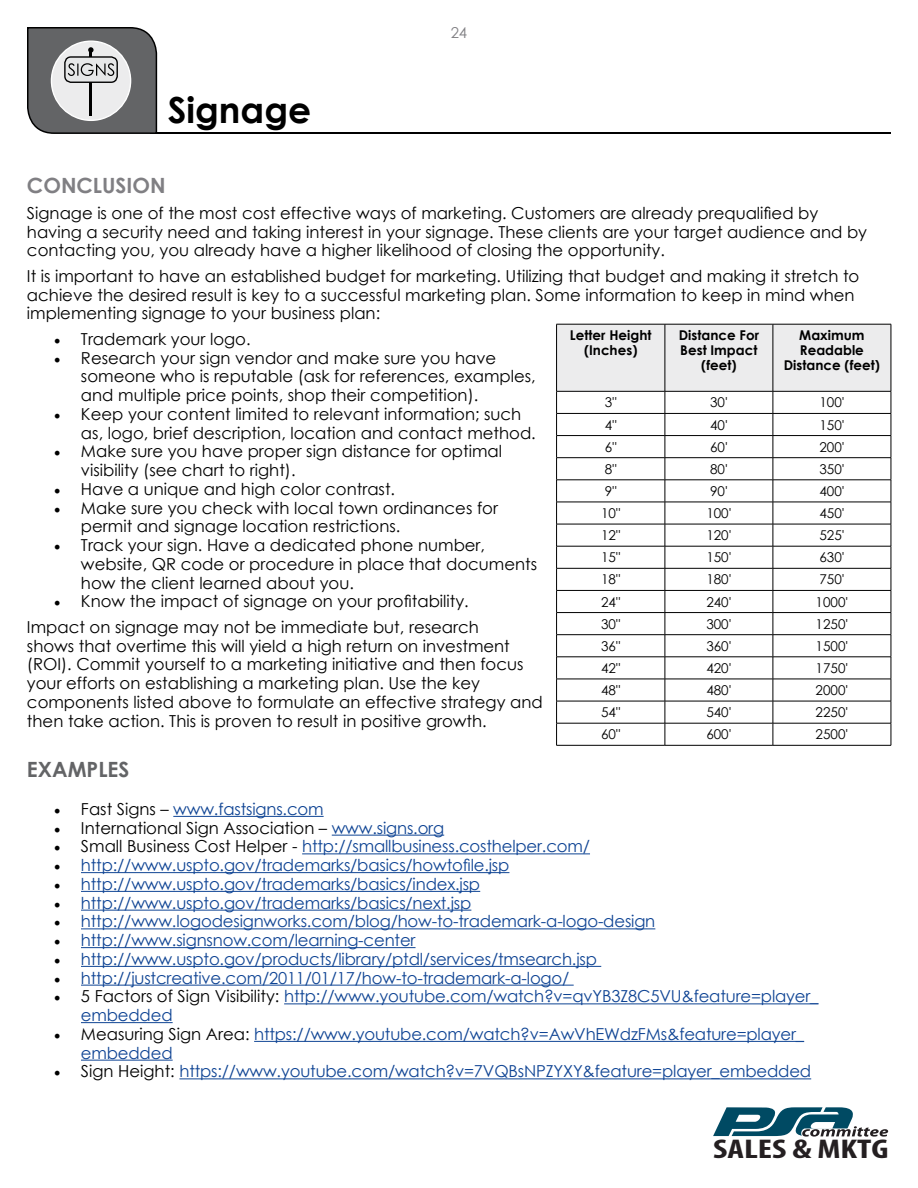
<style>
.page{position:relative;width:918px;height:1188px;background:#fff}
.page>*{position:absolute;margin:0;border:0;box-sizing:border-box;transform-origin:0 0}
.t1{font:700 36px "Century Gothic";color:#000}
.t2{font:700 condensed 27.15px "Myriad Pro";color:#241f21;scale:1.34 1}
.t3{font:700 21px "Century Gothic";color:#807f83}
.t4{font:700 21px "Century Gothic";color:#636466}
.t5{font:16.5px/18.8px "Century Gothic";color:#000}
.t6{font:16.5px/18.8px "Century Gothic";letter-spacing:-.01em;color:#0f4494}
.t7{font:15px "Century Gothic";color:#807f83}
.t8{font:13.5px "Century Gothic";color:#000}
.t9{font:700 13.5px/15px "Century Gothic";color:#000;text-align:center}
.s1{font-family:"Minion Pro";font-size:18px}
.s2{font-family:"Minion Pro";font-size:18px;color:#000}
.s3{color:#000}
.s4{color:#0f4494}
</style>
<div class="page">
<svg style="left:713px;top:1107px;width:175px;height:30px"></svg>
<hr style="left:150px;top:132px;width:741px;height:2px;background:#000">
<svg style="left:27px;top:27px;width:131px;height:107px;background:#8b8c8d"></svg>
<hr style="left:173px;top:816px;width:151px;height:1px;background:#0f4494">
<hr style="left:332px;top:835px;width:112px;height:1px;background:#0f4494">
<hr style="left:302px;top:854px;width:288px;height:1px;background:#0f4494">
<hr style="left:81px;top:872px;width:428px;height:1px;background:#0f4494">
<hr style="left:81px;top:891px;width:399px;height:1px;background:#0f4494">
<hr style="left:81px;top:910px;width:390px;height:1px;background:#0f4494">
<hr style="left:81px;top:929px;width:574px;height:1px;background:#0f4494">
<hr style="left:81px;top:947px;width:335px;height:1px;background:#0f4494">
<hr style="left:81px;top:966px;width:520px;height:1px;background:#0f4494">
<hr style="left:81px;top:985px;width:493px;height:1px;background:#0f4494">
<hr style="left:284px;top:1004px;width:535px;height:1px;background:#0f4494">
<hr style="left:81px;top:1022px;width:92px;height:1px;background:#0f4494">
<hr style="left:254px;top:1041px;width:550px;height:1px;background:#0f4494">
<hr style="left:81px;top:1060px;width:92px;height:1px;background:#0f4494">
<hr style="left:179px;top:1079px;width:632px;height:1px;background:#0f4494">
<svg style="left:556px;top:325px;width:336px;height:420px"></svg>
<hr style="left:556px;top:745px;width:109px;height:1px;background:#000">
<hr style="left:665px;top:745px;width:108px;height:1px;background:#000">
<hr style="left:773px;top:745px;width:118px;height:1px;background:#000">
<hr style="left:556px;top:324px;width:109px;height:1px;background:#000">
<hr style="left:556px;top:324px;width:1px;height:67px;background:#000">
<hr style="left:665px;top:324px;width:108px;height:1px;background:#000">
<hr style="left:665px;top:324px;width:1px;height:67px;background:#000">
<hr style="left:773px;top:324px;width:118px;height:1px;background:#000">
<hr style="left:773px;top:324px;width:1px;height:67px;background:#000">
<hr style="left:891px;top:324px;width:1px;height:67px;background:#000">
<hr style="left:556px;top:391px;width:109px;height:1px;background:#000">
<hr style="left:665px;top:391px;width:108px;height:1px;background:#000">
<hr style="left:773px;top:391px;width:118px;height:1px;background:#000">
<h1 class="t1" style="left:168px;top:83px;width:145px">Signage</h1>
<p class="t7" style="left:451px;top:22px;width:18px">24</p>
<p class="t3" style="left:27px;top:170px;width:140px">CONCLUSION</p>
<p class="t5" style="left:27px;top:203px;width:842px">Signage is one of the most cost effective ways of marketing. Customers are already prequalified by having a security need and taking interest in your signage. These clients are your target audience and by contacting you, you already have a higher likelihood of closing the opportunity.</p>
<p class="t5" style="left:27px;top:266px;width:834px">It is important to have an established budget for marketing. Utilizing that budget and making it stretch to achieve the desired result is key to a successful marketing plan. Some information to keep in mind when implementing signage to your business plan:</p>
<p class="t5" style="left:54px;top:329px;width:198px"><span class="s1">•</span> Trademark your logo.</p>
<p class="t5" style="left:81px;top:348px;width:456px;text-indent:-27px"><span class="s1">•</span> Research your sign vendor and make sure you have someone who is reputable (ask for references, examples, and multiple price points, shop their competition).</p>
<p class="t5" style="left:81px;top:404px;width:456px;text-indent:-27px"><span class="s1">•</span> Keep your content limited to relevant information; such as, logo, brief description, location and contact method.</p>
<p class="t5" style="left:81px;top:442px;width:423px;text-indent:-27px"><span class="s1">•</span> Make sure you have proper sign distance for optimal visibility (see chart to right).</p>
<p class="t5" style="left:54px;top:479px;width:343px"><span class="s1">•</span> Have a unique and high color contrast.</p>
<p class="t5" style="left:81px;top:498px;width:418px;text-indent:-27px"><span class="s1">•</span> Make sure you check with local town ordinances for permit and signage location restrictions.</p>
<p class="t5" style="left:81px;top:536px;width:458px;text-indent:-27px"><span class="s1">•</span> Track your sign. Have a dedicated phone number, website, QR code or procedure in place that documents how the client learned about you.</p>
<p class="t5" style="left:27px;top:588px;width:453px;line-height:25.5px;text-indent:27px"><span class="s1">•</span> Know the impact of signage on your profitability.<br>Impact on signage may not be immediate but, research</p>
<p class="t5" style="left:27px;top:636px;width:517px">shows that overtime this will yield a high return on investment (ROI). Commit yourself to a marketing initiative and then focus your efforts on establishing a marketing plan. Use the key components listed above to formulate an effective strategy and then take action. This is proven to result in positive growth.</p>
<p class="t4" style="left:27px;top:754px;width:104px">EXAMPLES</p>
<p class="t6" style="left:54px;top:799px;width:271px"><span class="s2">•</span> <span class="s3">Fast Signs –</span> www.fastsigns.com</p>
<p class="t5" style="left:54px;top:818px;width:392px"><span class="s1">•</span> International Sign Association – <span class="s4">www.signs.org</span></p>
<p class="t6" style="left:54px;top:837px;width:538px"><span class="s2">•</span> <span class="s3">Small Business Cost Helper -</span> http://smallbusiness.costhelper.com/</p>
<p class="t6" style="left:54px;top:855px;width:457px"><span class="s2">•</span> http://www.uspto.gov/trademarks/basics/howtofile.jsp</p>
<p class="t6" style="left:54px;top:874px;width:428px"><span class="s2">•</span> http://www.uspto.gov/trademarks/basics/index.jsp</p>
<p class="t6" style="left:54px;top:893px;width:419px"><span class="s2">•</span> http://www.uspto.gov/trademarks/basics/next.jsp</p>
<p class="t6" style="left:54px;top:912px;width:603px"><span class="s2">•</span> http://www.logodesignworks.com/blog/how-to-trademark-a-logo-design</p>
<p class="t6" style="left:54px;top:930px;width:363px"><span class="s2">•</span> http://www.signsnow.com/learning-center</p>
<p class="t6" style="left:54px;top:949px;width:545px"><span class="s2">•</span> http://www.uspto.gov/products/library/ptdl/services/tmsearch.jsp</p>
<p class="t6" style="left:54px;top:968px;width:517px"><span class="s2">•</span> http://justcreative.com/2011/01/17/how-to-trademark-a-logo/</p>
<p class="t6" style="left:81px;top:987px;width:739px;text-indent:-27px"><span class="s2">•</span> <span class="s3">5 Factors of Sign Visibility:</span> http://www.youtube.com/watch?v=qvYB3Z8C5VU&amp;feature=player_ embedded</p>
<p class="t6" style="left:81px;top:1024px;width:725px;text-indent:-27px"><span class="s2">•</span> <span class="s3">Measuring Sign Area:</span> https://www.youtube.com/watch?v=AwVhEWdzFMs&amp;feature=player_ embedded</p>
<p class="t6" style="left:54px;top:1062px;width:759px"><span class="s2">•</span> <span class="s3">Sign Height:</span> https://www.youtube.com/watch?v=7VQBsNPZYXY&amp;feature=player_embedded</p>
<p class="t9" style="left:570px;top:327px;width:83px">Letter Height (Inches)</p>
<p class="t9" style="left:679px;top:327px;width:82px">Distance For<br>Best Impact (feet)</p>
<p class="t9" style="left:784px;top:327px;width:98px">Maximum<br>Readable<br>Distance (feet)</p>
<p class="t8" style="left:605px;top:393px;width:13px">3"</p>
<p class="t8" style="left:710px;top:393px;width:19px">30'</p>
<p class="t8" style="left:819px;top:393px;width:27px">100'</p>
<p class="t8" style="left:605px;top:415px;width:13px">4"</p>
<p class="t8" style="left:710px;top:415px;width:19px">40'</p>
<p class="t8" style="left:819px;top:415px;width:27px">150'</p>
<p class="t8" style="left:605px;top:437px;width:13px">6"</p>
<p class="t8" style="left:710px;top:437px;width:19px">60'</p>
<p class="t8" style="left:819px;top:437px;width:27px">200'</p>
<p class="t8" style="left:605px;top:460px;width:13px">8"</p>
<p class="t8" style="left:710px;top:460px;width:19px">80'</p>
<p class="t8" style="left:819px;top:460px;width:27px">350'</p>
<p class="t8" style="left:605px;top:482px;width:13px">9"</p>
<p class="t8" style="left:710px;top:482px;width:19px">90'</p>
<p class="t8" style="left:819px;top:482px;width:27px">400'</p>
<p class="t8" style="left:601px;top:504px;width:21px">10"</p>
<p class="t8" style="left:706px;top:504px;width:27px">100'</p>
<p class="t8" style="left:819px;top:504px;width:27px">450'</p>
<p class="t8" style="left:601px;top:526px;width:21px">12"</p>
<p class="t8" style="left:706px;top:526px;width:27px">120'</p>
<p class="t8" style="left:819px;top:526px;width:27px">525'</p>
<p class="t8" style="left:601px;top:548px;width:21px">15"</p>
<p class="t8" style="left:706px;top:548px;width:27px">150'</p>
<p class="t8" style="left:819px;top:548px;width:27px">630'</p>
<p class="t8" style="left:601px;top:570px;width:21px">18"</p>
<p class="t8" style="left:706px;top:570px;width:27px">180'</p>
<p class="t8" style="left:819px;top:570px;width:27px">750'</p>
<p class="t8" style="left:601px;top:592px;width:21px">24"</p>
<p class="t8" style="left:706px;top:592px;width:27px">240'</p>
<p class="t8" style="left:816px;top:592px;width:34px">1000'</p>
<p class="t8" style="left:601px;top:614px;width:21px">30"</p>
<p class="t8" style="left:706px;top:614px;width:27px">300'</p>
<p class="t8" style="left:816px;top:614px;width:34px">1250'</p>
<p class="t8" style="left:601px;top:637px;width:21px">36"</p>
<p class="t8" style="left:706px;top:637px;width:27px">360'</p>
<p class="t8" style="left:816px;top:637px;width:34px">1500'</p>
<p class="t8" style="left:601px;top:659px;width:21px">42"</p>
<p class="t8" style="left:706px;top:659px;width:27px">420'</p>
<p class="t8" style="left:816px;top:659px;width:34px">1750'</p>
<p class="t8" style="left:601px;top:681px;width:21px">48"</p>
<p class="t8" style="left:706px;top:681px;width:27px">480'</p>
<p class="t8" style="left:816px;top:681px;width:34px">2000'</p>
<p class="t8" style="left:601px;top:703px;width:21px">54"</p>
<p class="t8" style="left:706px;top:703px;width:27px">540'</p>
<p class="t8" style="left:816px;top:703px;width:34px">2250'</p>
<p class="t8" style="left:601px;top:725px;width:21px">60"</p>
<p class="t8" style="left:706px;top:725px;width:27px">600'</p>
<p class="t8" style="left:816px;top:725px;width:34px">2500'</p>
<h2 class="t2" style="left:713px;top:1132px;width:133px">SALES &amp; MKTG</h2>
</div>
